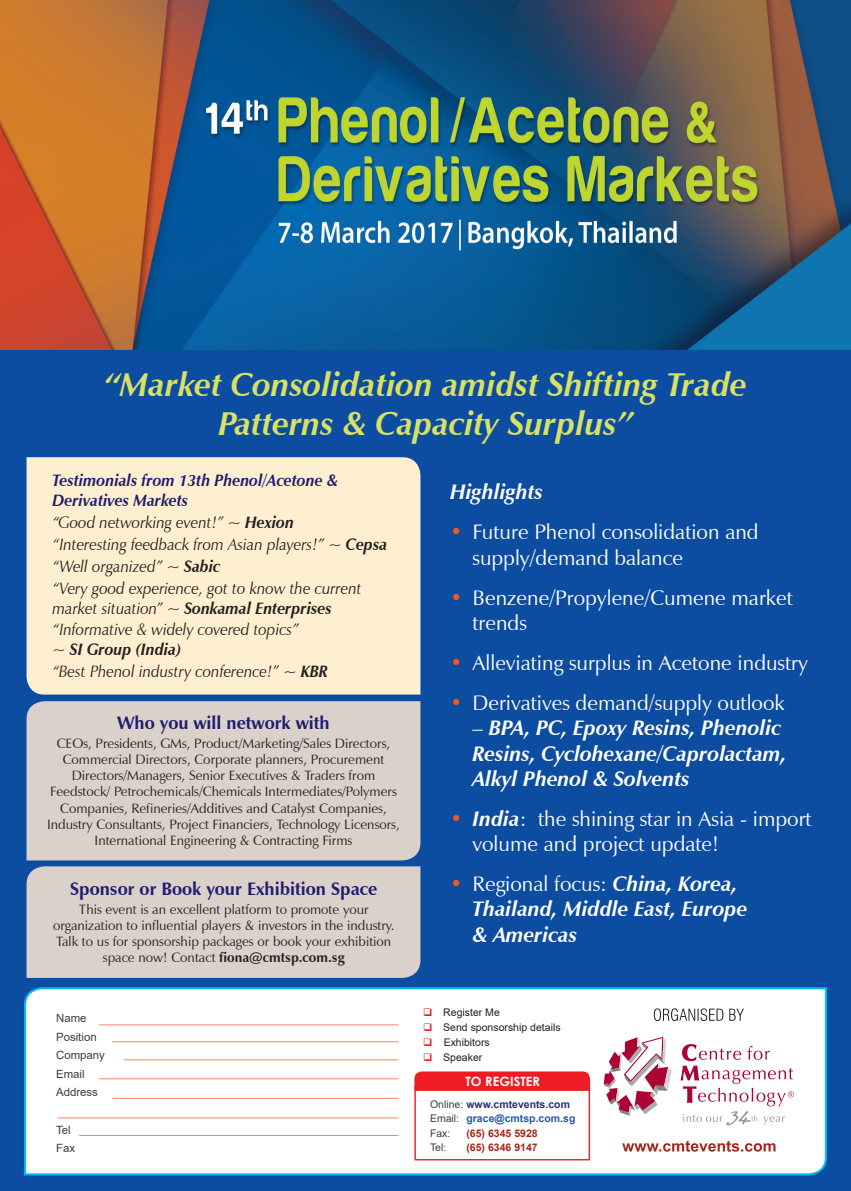
<style>
.page{position:relative;width:851px;height:1191px;background:#fff}
.page>*{position:absolute;margin:0;border:0;box-sizing:border-box;transform-origin:0 0}
.t1{font:italic 700 33px/39.6px "Zapf Humanist 601 BT";color:#d8e163;text-align:center}
.t2{font:21px/25.2px "Zapf Humanist 601 BT";color:#fff}
.t3{font:italic 700 21px/25.2px "Zapf Humanist 601 BT";color:#fff}
.t4{font:700 18px "Zapf Humanist 601 BT";color:#201c70}
.t5{font:italic 16.5px/21.9px "Zapf Humanist 601 BT";color:#231f20;scale:.95 1}
.t6{font:italic 700 16.5px/19.8px "Zapf Humanist 601 BT";color:#201c70;scale:.95 1}
.t7{font:13.5px/16.2px "Zapf Humanist 601 BT";color:#231f20;text-align:center}
.t8{font:700 12.9px "Century Gothic";color:#fff}
.t9{font:11.4px/18.6px "Arial";color:#3e3e3f}
.t10{font:10.5px "Arial";color:#231f20}
.t11{font:700 10.5px/14.4px "Arial";color:#2959a8}
.t12{font:700 10.5px "Arial";color:#a6271a}
.t13{font:10.5px "Arial";color:#3e3e3f}
.s1{color:#f15921}
.s2{font-weight:400;font-style:normal}
.s3{font-weight:700;font-style:italic}
.s4{font-weight:400;font-style:normal;color:#f15921}
.s5{font-weight:700}
.s6{color:#ee1d23}
.s7{font-weight:400;color:#3e3e3f}
.s8{color:#2e2c79}
</style>
<div class="page">
<div style="left:0;top:0;width:850px;height:1191px;background:#0d4da1"></div>
<div style="left:24px;top:987px;width:803px;height:189px;background:#fff"></div>
<svg style="left:622px;top:1140px;width:153px;height:11px;background:#deb0ab"></svg>
<svg style="left:653px;top:1008px;width:90px;height:13px"></svg>
<svg style="left:603px;top:1036px;width:68px;height:79px;background:#dcb0bd"></svg>
<svg style="left:680px;top:1044px;width:113px;height:81px;background:#f2dee4"></svg>
<hr style="left:99px;top:1024px;width:299px;height:1px;background:#f48465">
<hr style="left:112px;top:1041px;width:286px;height:1px;background:#f48465">
<hr style="left:124px;top:1059px;width:274px;height:1px;background:#f48465">
<hr style="left:99px;top:1078px;width:299px;height:1px;background:#f48465">
<hr style="left:112px;top:1098px;width:286px;height:1px;background:#f48465">
<hr style="left:57px;top:1117px;width:341px;height:1px;background:#f48465">
<hr style="left:79px;top:1135px;width:319px;height:1px;background:#f48465">
<div style="left:414px;top:1086px;width:176px;height:74px;border:1px solid #ee1d23"></div>
<div style="left:414px;top:1071px;width:176px;height:19px;background:#ee1d23"></div>
<div style="left:27px;top:457px;width:393px;height:237px;background:#feefd0"></div>
<img style="left:0;top:0;width:850px;height:349px">
<div style="left:27px;top:701px;width:393px;height:159px;background:#dad1ca"></div>
<div style="left:27px;top:866px;width:393px;height:112px;background:#dad1ca"></div>
<h1 class="t1" style="left:104px;top:365px;width:644px">“Market Consolidation amidst Shifting Trade<br>Patterns &amp; Capacity Surplus”</h1>
<h2 class="t3" style="left:450px;top:479px;width:94px">Highlights</h2>
<h2 class="t2" style="left:472px;top:519px;width:287px;text-indent:-22px"><span class="s1">•</span> Future Phenol consolidation and supply/demand balance</h2>
<h2 class="t2" style="left:472px;top:585px;width:322px;text-indent:-22px"><span class="s1">•</span> Benzene/Propylene/Cumene market trends</h2>
<h2 class="t2" style="left:450px;top:650px;width:359px"><span class="s1">•</span> Alleviating surplus in Acetone industry</h2>
<h2 class="t2" style="left:450px;top:690px;width:336px"><span class="s1">•</span> Derivatives demand/supply outlook</h2>
<h2 class="t3" style="left:472px;top:715px;width:315px"><span class="s2">–</span> BPA, PC, Epoxy Resins, Phenolic<br>Resins, Cyclohexane/Caprolactam,<br>Alkyl Phenol &amp; Solvents</h2>
<h2 class="t2" style="left:472px;top:806px;width:340px;text-indent:-22px"><span class="s1">•</span> <span class="s3">India</span>: the shining star in Asia - import volume and project update!</h2>
<h2 class="t3" style="left:472px;top:871px;width:276px;text-indent:-22px"><span class="s4">•</span> <span class="s2">Regional focus:</span> China, Korea,<br>Thailand, Middle East, Europe &amp; Americas</h2>
<p class="t6" style="left:53px;top:470px;width:302px">Testimonials from 13th Phenol/Acetone &amp;<br>Derivatives Markets</p>
<p class="t5" style="left:53px;top:511px;width:354px">“Good networking event!” ~ <span class="s5">Hexion<br></span>“Interesting feedback from Asian players!” ~ <span class="s5">Cepsa </span>“Well organized” ~ <span class="s5">Sabic<br></span>“Very good experience, got to know the current</p>
<p class="t5" style="left:53px;top:597px;width:295px">market situation” ~ <span class="s5">Sonkamal Enterprises </span>“Informative &amp; widely covered topics”</p>
<p class="t5" style="left:53px;top:638px;width:291px">~ <span class="s5">SI Group (India)<br></span>“Best Phenol industry conference!” ~ <span class="s5">KBR</span></p>
<h3 class="t4" style="left:117px;top:711px;width:214px">Who you will network with</h3>
<p class="t7" style="left:47px;top:735px;width:354px">CEOs, Presidents, GMs, Product/Marketing/Sales Directors, Commercial Directors, Corporate planners, Procurement Directors/Managers, Senior Executives &amp; Traders from Feedstock/ Petrochemicals/Chemicals Intermediates/Polymers Companies, Refineries/Additives and Catalyst Companies, Industry Consultants, Project Financiers, Technology Licensors, International Engineering &amp; Contracting Firms</p>
<h3 class="t4" style="left:70px;top:877px;width:308px">Sponsor or Book your Exhibition Space</h3>
<p class="t7" style="left:53px;top:901px;width:343px">This event is an excellent platform to promote your organization to influential players &amp; investors in the industry.<br>Talk to us for sponsorship packages or book your exhibition space now! Contact <span class="s5">fiona@cmtsp.com.sg</span></p>
<p class="t9" style="left:56px;top:1008px;width:50px">Name<br>Position<br>Company<br>Email<br>Address</p>
<p class="t9" style="left:56px;top:1120px;width:21px">Tel<br>Fax</p>
<p class="t10" style="left:423px;top:1005px;width:78px"><span class="s6">❑</span> Register Me</p>
<p class="t10" style="left:423px;top:1020px;width:139px"><span class="s6">❑</span> Send sponsorship details</p>
<p class="t10" style="left:423px;top:1035px;width:68px"><span class="s6">❑</span> Exhibitors</p>
<p class="t10" style="left:423px;top:1050px;width:61px"><span class="s6">❑</span> Speaker</p>
<p class="t8" style="left:465px;top:1071px;width:76px">TO REGISTER</p>
<p class="t11" style="left:430px;top:1097px;width:147px"><span class="s7">Online:</span> <span class="s8">www.cmtevents.com<br></span><span class="s7">Email:</span> grace@cmtsp.com.sg<br><span class="s7">Fax:</span></p>
<p class="t12" style="left:466px;top:1125px;width:73px">(65) 6345 5928</p>
<p class="t13" style="left:430px;top:1140px;width:18px">Tel:</p>
<p class="t12" style="left:466px;top:1140px;width:73px">(65) 6346 9147</p>
</div>
